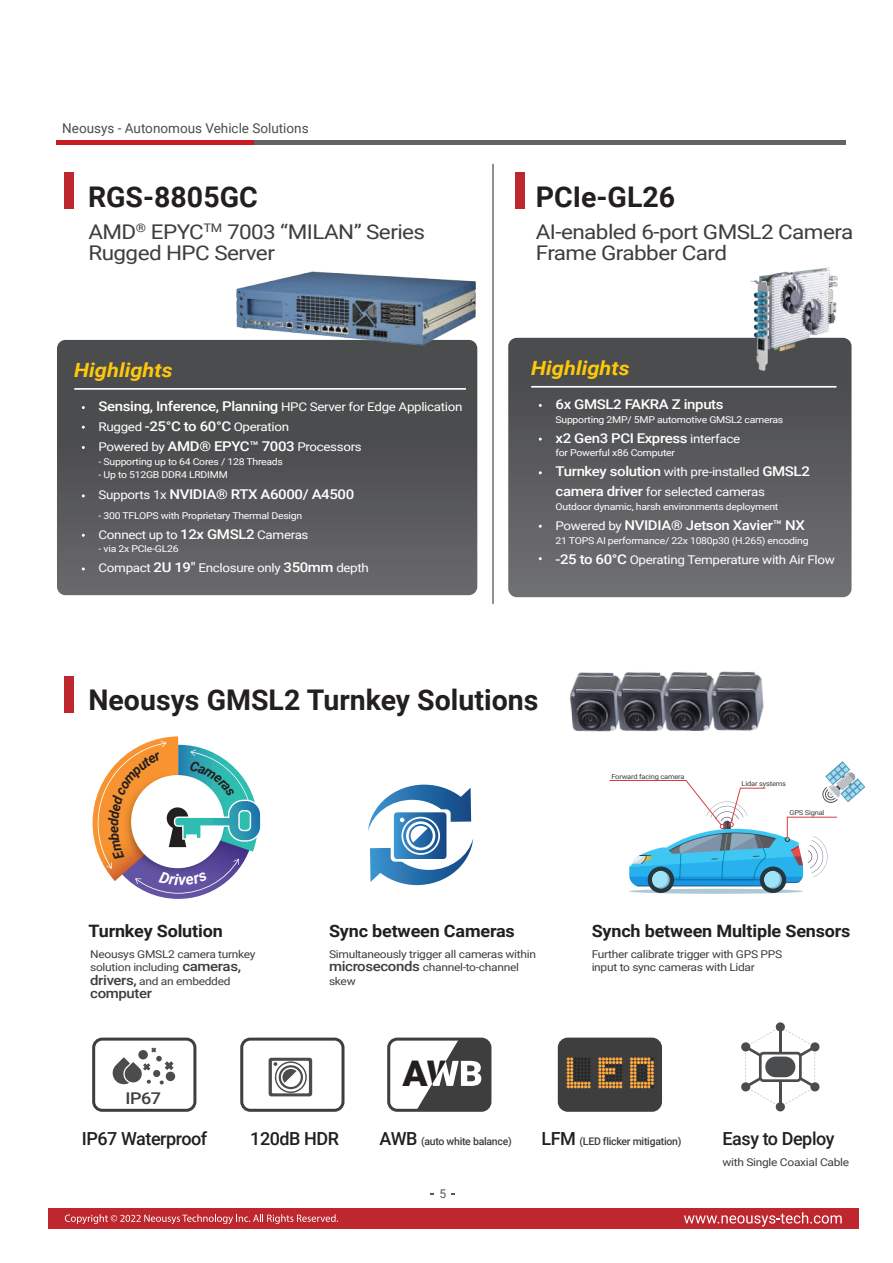
<style>
.page{position:relative;width:893px;height:1263px;background:#fff}
.page>*{position:absolute;margin:0;border:0;box-sizing:border-box;transform-origin:0 0}
.t1{font:900 35.4px "Roboto";color:#231f20;scale:1.05 1}
.t2{font:700 28.5px "Roboto";color:#231f20}
.t3{font:20.25px/21px "Roboto";letter-spacing:-.025em;color:#3e3e3f;scale:1.11 1}
.t4{font:italic 700 19.65px "Roboto";color:#fec80b;scale:1.11 1}
.t5{font:500 18px "Roboto";letter-spacing:-.025em;color:#231f20}
.t6{font:700 17.1px "Roboto";letter-spacing:-.01em;color:#231f20;scale:1.05 1}
.t7{font:500 16.2px "Roboto";color:#3e3e3f;scale:1.11 1}
.t8{font:500 13.5px "Roboto";letter-spacing:-.025em;color:#fff;scale:1.11 1}
.t9{font:13.5px "Roboto";color:#4b4c4d}
.t10{font:500 13.5px "Roboto";letter-spacing:-.025em;color:#3e3e3f;scale:1.11 1}
.t11{font:12px/20.1px "Roboto";letter-spacing:-.025em;color:#fff;scale:1.11 1}
.t12{font:12px "Roboto";color:#57585a}
.t13{font:10.8px/13.5px "Roboto";letter-spacing:-.025em;color:#3e3e3f;scale:1.11 1}
.t14{font:500 10.5px "Roboto";letter-spacing:-.025em;color:#3e3e3f}
.t15{font:9.45px "Roboto";letter-spacing:-.025em;color:#fff;scale:1.11 1}
.t16{font:6.75px "Roboto";letter-spacing:-.025em;color:#3e3e3f;scale:1.11 1}
.s1{font-weight:500;font-size:13.5px}
.s2{font-weight:400;font-size:12px}
.s3{font-size:18px;color:#231f20}
</style>
<div class="page">
<hr style="left:56px;top:140px;width:199px;height:4px;background:#c61c22">
<hr style="left:255px;top:140px;width:591px;height:4px;background:#636366">
<div style="left:48px;top:1208px;width:811px;height:20px;background:#bd272d"></div>
<svg style="left:684px;top:1212px;width:158px;height:14px"></svg>
<svg style="left:65px;top:1214px;width:273px;height:10px"></svg>
<svg style="left:57px;top:340px;width:420px;height:255px;background:#555658"></svg>
<hr style="left:74px;top:388px;width:392px;height:2px;background:#fff">
<svg style="left:508px;top:338px;width:343px;height:259px;background:#5c5c5f"></svg>
<hr style="left:531px;top:386px;width:305px;height:2px;background:#fff">
<img style="left:735px;top:267px;width:117px;height:115px">
<hr style="left:493px;top:164px;width:1px;height:440px;background:#231f20">
<img style="left:570px;top:671px;width:194px;height:61px">
<svg style="left:629px;top:889px;width:174px;height:5px"></svg>
<svg style="left:609px;top:761px;width:256px;height:132px"></svg>
<div style="left:92px;top:1037px;width:104px;height:75px;border:3px solid #3e3e3f;border-radius:9px"></div>
<div style="left:240px;top:1037px;width:104px;height:75px;border:3px solid #3e3e3f;border-radius:9px"></div>
<div style="left:559px;top:1039px;width:101px;height:71px;background:#3e3e3f;border-radius:9px"></div>
<div style="left:558px;top:1037px;width:104px;height:75px;border:3px solid #3e3e3f;border-radius:9px"></div>
<div style="left:387px;top:1037px;width:104px;height:75px;border:3px solid #3e3e3f;border-radius:9px"></div>
<svg style="left:416px;top:1039px;width:74px;height:71px"></svg>
<svg style="left:566px;top:1058px;width:24px;height:31px"></svg>
<svg style="left:567px;top:1057px;width:24px;height:31px"></svg>
<svg style="left:630px;top:1057px;width:24px;height:31px"></svg>
<svg style="left:599px;top:1058px;width:24px;height:31px"></svg>
<svg style="left:598px;top:1057px;width:24px;height:31px"></svg>
<svg style="left:112px;top:1047px;width:62px;height:38px"></svg>
<svg style="left:269px;top:1058px;width:43px;height:38px"></svg>
<svg style="left:368px;top:785px;width:105px;height:100px"></svg>
<svg style="left:745px;top:1027px;width:71px;height:80px"></svg>
<hr style="left:779px;top:1081px;width:3px;height:26px;background:#4b4c4d">
<div style="left:776px;top:1022px;width:9px;height:9px;background:#4b4c4d;border-radius:50%"></div>
<div style="left:776px;top:1102px;width:9px;height:9px;background:#4b4c4d;border-radius:50%"></div>
<div style="left:810px;top:1042px;width:9px;height:9px;background:#4b4c4d;border-radius:50%"></div>
<div style="left:741px;top:1042px;width:9px;height:9px;background:#4b4c4d;border-radius:50%"></div>
<div style="left:810px;top:1082px;width:9px;height:9px;background:#4b4c4d;border-radius:50%"></div>
<div style="left:741px;top:1082px;width:9px;height:9px;background:#4b4c4d;border-radius:50%"></div>
<img style="left:224px;top:271px;width:254px;height:114px">
<div style="left:64px;top:677px;width:9px;height:36px;background:#bd272d"></div>
<div style="left:64px;top:172px;width:9px;height:37px;background:#bd272d"></div>
<div style="left:515px;top:172px;width:10px;height:37px;background:#bd272d"></div>
<svg style="left:93px;top:736px;width:168px;height:163px"></svg>
<h3 class="t9" style="left:62px;top:119px;width:248px">Neousys - Autonomous Vehicle Solutions</h3>
<h2 class="t2" style="left:88px;top:177px;width:171px">RGS-8805GC</h2>
<h3 class="t3" style="left:88px;top:221px;width:305px">AMD<sup>®</sup> EPYC<sup>TM</sup> 7003 “MILAN” Series<br>Rugged HPC Server</h3>
<h3 class="t4" style="left:74px;top:356px;width:90px">Highlights</h3>
<p class="t11" style="left:99px;top:396px;width:329px"><span class="s1">Sensing, Inference, Planning</span> HPC Server for Edge Application<br>Rugged <span class="s1">-25°C to 60°C</span> Operation<br>Powered by <span class="s1">AMD® EPYC™ 7003</span> Processors</p>
<p class="t15" style="left:99px;top:455px;width:168px">- Supporting up to 64 Cores / 128 Threads</p>
<p class="t15" style="left:99px;top:468px;width:118px">- Up to 512GB DDR4 LRDIMM</p>
<h3 class="t8" style="left:99px;top:484px;width:232px"><span class="s2">Supports 1x</span> NVIDIA® RTX A6000/ A4500</h3>
<p class="t15" style="left:99px;top:509px;width:185px">- 300 TFLOPS with Proprietary Thermal Design</p>
<p class="t11" style="left:99px;top:524px;width:191px">Connect up to <span class="s1">12x GMSL2</span> Cameras</p>
<p class="t15" style="left:99px;top:542px;width:74px">- via 2x PCIe-GL26</p>
<p class="t11" style="left:99px;top:558px;width:245px">Compact <span class="s1">2U 19"</span> Enclosure only <span class="s1">350mm</span> depth</p>
<h2 class="t2" style="left:536px;top:177px;width:141px">PCIe-GL26</h2>
<h3 class="t3" style="left:536px;top:221px;width:288px">AI-enabled 6-port GMSL2 Camera<br>Frame Grabber Card</h3>
<h3 class="t4" style="left:531px;top:354px;width:90px">Highlights</h3>
<h3 class="t8" style="left:555px;top:395px;width:153px">6x GMSL2 FAKRA Z inputs</h3>
<p class="t15" style="left:555px;top:413px;width:207px">Supporting 2MP/ 5MP automotive GMSL2 cameras</p>
<h3 class="t8" style="left:555px;top:428px;width:168px">x2 Gen3 PCI Express <span class="s2">interface</span></h3>
<p class="t15" style="left:555px;top:446px;width:109px">for Powerful x86 Computer</p>
<h3 class="t8" style="left:555px;top:462px;width:231px">Turnkey solution <span class="s2">with pre-installed</span> GMSL2</h3>
<p class="t11" style="left:555px;top:482px;width:190px"><span class="s1">camera driver</span> for selected cameras</p>
<p class="t15" style="left:555px;top:500px;width:202px">Outdoor dynamic, harsh environments deployment</p>
<h3 class="t8" style="left:555px;top:516px;width:226px"><span class="s2">Powered by</span> NVIDIA® Jetson Xavier™ NX</h3>
<p class="t15" style="left:555px;top:533px;width:230px">21 TOPS AI performance/ 22x 1080p30 (H.265) encoding</p>
<p class="t11" style="left:555px;top:549px;width:253px"><span class="s1">-25 to 60°C</span> Operating Temperature with Air Flow</p>
<h2 class="t2" style="left:88px;top:680px;width:451px">Neousys GMSL2 Turnkey Solutions</h2>
<h3 class="t6" style="left:88px;top:919px;width:129px">Turnkey Solution</h3>
<p class="t13" style="left:90px;top:947px;width:150px">Neousys GMSL2 camera turnkey solution including <span class="s1">cameras, drivers,</span> and an embedded</p>
<h3 class="t10" style="left:90px;top:984px;width:57px">computer</h3>
<h3 class="t7" style="left:125px;top:1087px;width:34px">IP67</h3>
<h3 class="t6" style="left:329px;top:919px;width:178px">Sync between Cameras</h3>
<p class="t13" style="left:329px;top:947px;width:188px">Simultaneously trigger all cameras within <span class="s1">microseconds</span> channel-to-channel skew</p>
<h1 class="t1" style="left:403px;top:1048px;width:78px">AWB</h1>
<p class="t16" style="left:611px;top:772px;width:67px">Forward facing camera</p>
<p class="t16" style="left:742px;top:778px;width:42px">Lidar systems</p>
<p class="t16" style="left:789px;top:808px;width:33px">GPS Signal</p>
<h3 class="t6" style="left:592px;top:919px;width:248px">Synch between Multiple Sensors</h3>
<p class="t13" style="left:592px;top:947px;width:173px">Further calibrate trigger with GPS PPS input to sync cameras with Lidar</p>
<h3 class="t5" style="left:82px;top:1125px;width:127px">IP67 Waterproof</h3>
<h3 class="t5" style="left:250px;top:1125px;width:90px">120dB HDR</h3>
<p class="t14" style="left:379px;top:1133px;width:134px"><span class="s3">AWB</span> (auto white balance)</p>
<p class="t14" style="left:541px;top:1133px;width:141px"><span class="s3">LFM</span> (LED flicker mitigation)</p>
<h3 class="t5" style="left:722px;top:1125px;width:114px">Easy to Deploy</h3>
<p class="t13" style="left:722px;top:1155px;width:116px">with Single Coaxial Cable</p>
<p class="t12" style="left:440px;top:1185px;width:8px">5</p>
</div>
